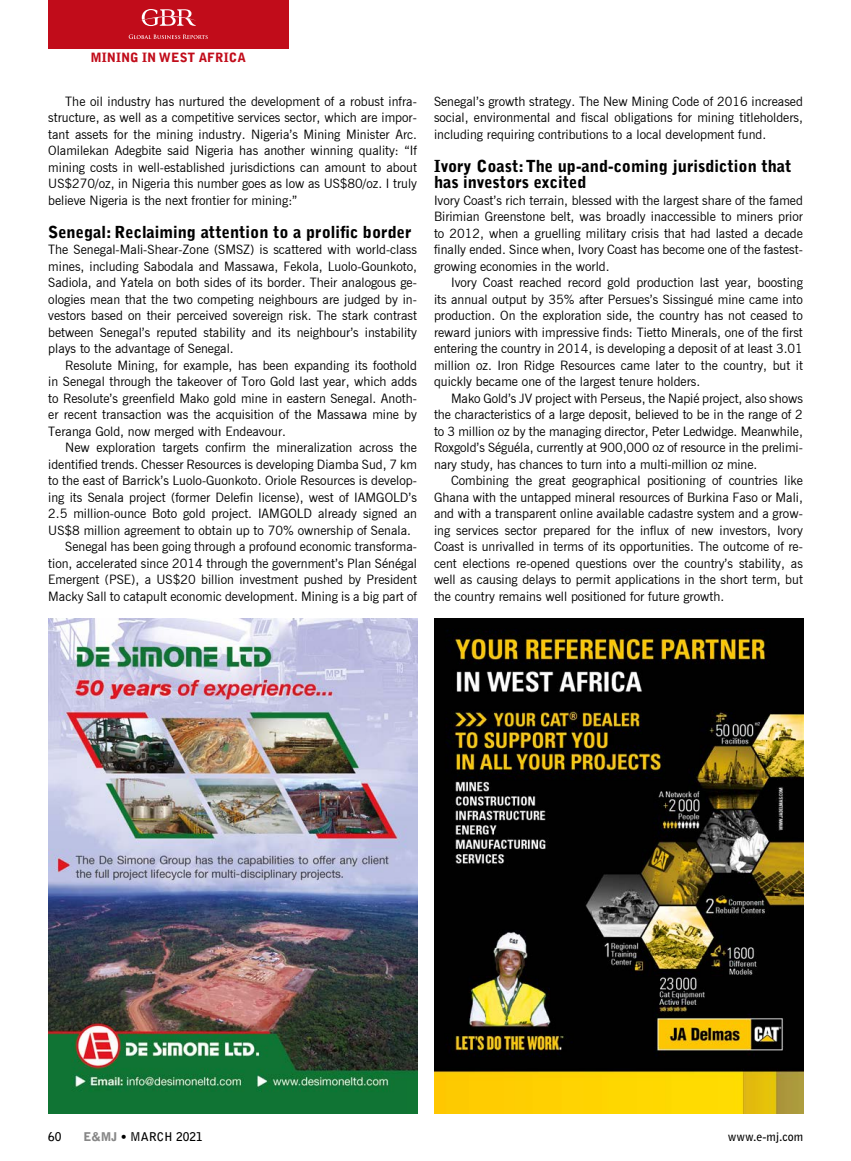
<style>
.page{position:relative;width:851px;height:1161px;background:#fff}
.page>*{position:absolute;margin:0;border:0;box-sizing:border-box;transform-origin:0 0}
.t1{font:900 16.5px/16.5px "Bell Gothic Std";color:#000}
.t2{font:12.75px/16.5px "News Gothic BT";color:#000;text-align:justify}
.t3{font:900 12.75px "Bell Gothic Std";letter-spacing:.005em;color:#c10c1a}
.t4{font:700 12px "Bell Gothic Std";color:#000}
.s1{font-weight:900;color:#878787}
.s2{font-weight:900}
</style>
<div class="page">
<div style="left:48px;top:0;width:240px;height:48px;background:#c10c1a"></div>
<svg style="left:129px;top:34px;width:79px;height:5px"></svg>
<svg style="left:140px;top:9px;width:56px;height:17px"></svg>
<img style="left:48px;top:619px;width:369px;height:494px">
<img style="left:434px;top:619px;width:369px;height:494px">
<p class="t3" style="left:90px;top:50px;width:157px">MINING IN WEST AFRICA</p>
<p class="t2" style="left:48px;top:93px;width:370px;text-indent:17px">The oil industry has nurtured the development of a robust infra&shy;structure, as well as a competitive services sector, which are impor&shy;tant assets for the mining industry. Nigeria’s Mining Minister Arc.<br>Olamilekan Adegbite said Nigeria has another winning quality: “If mining costs in well-established jurisdictions can amount to about US$270/oz, in Nigeria this number goes as low as US$80/oz. I truly believe Nigeria is the next frontier for mining:”</p>
<p class="t1" style="left:48px;top:224px;width:365px">Senegal: Reclaiming attention to a prolific border</p>
<p class="t2" style="left:48px;top:241px;width:370px">The Senegal-Mali-Shear-Zone (SMSZ) is scattered with world-class mines, including Sabodala and Massawa, Fekola, Luolo-Gounkoto, Sadiola, and Yatela on both sides of its border. Their analogous ge&shy;ologies mean that the two competing neighbours are judged by in&shy;vestors based on their perceived sovereign risk. The stark contrast between Senegal’s reputed stability and its neighbour’s instability plays to the advantage of Senegal.</p>
<p class="t2" style="left:48px;top:357px;width:370px;text-indent:17px">Resolute Mining, for example, has been expanding its foothold in Senegal through the takeover of Toro Gold last year, which adds to Resolute’s greenfield Mako gold mine in eastern Senegal. Anoth&shy;er recent transaction was the acquisition of the Massawa mine by Teranga Gold, now merged with Endeavour.</p>
<p class="t2" style="left:65px;top:439px;width:353px">New exploration targets confirm the mineralization across the</p>
<p class="t2" style="left:48px;top:456px;width:370px">identified trends. Chesser Resources is developing Diamba Sud, 7 km</p>
<p class="t2" style="left:48px;top:472px;width:370px">to the east of Barrick’s Luolo-Guonkoto. Oriole Resources is develop-</p>
<p class="t2" style="left:48px;top:489px;width:370px">ing its Senala project (former Delefin license), west of IAMGOLD’s</p>
<p class="t2" style="left:48px;top:505px;width:370px">2.5 million-ounce Boto gold project. IAMGOLD already signed an</p>
<p class="t2" style="left:48px;top:522px;width:364px">US$8 million agreement to obtain up to 70% ownership of Senala.</p>
<p class="t2" style="left:65px;top:538px;width:353px">Senegal has been going through a profound economic transforma-</p>
<p class="t2" style="left:48px;top:555px;width:370px">tion, accelerated since 2014 through the government’s Plan Sénégal</p>
<p class="t2" style="left:48px;top:571px;width:370px">Emergent (PSE), a US$20 billion investment pushed by President</p>
<p class="t2" style="left:48px;top:588px;width:370px">Macky Sall to catapult economic development. Mining is a big part of</p>
<p class="t2" style="left:434px;top:93px;width:370px">Senegal’s growth strategy. The New Mining Code of 2016 increased social, environmental and fiscal obligations for mining titleholders, including requiring contributions to a local development fund.</p>
<p class="t1" style="left:434px;top:158px;width:359px">Ivory Coast: The up-and-coming jurisdiction that has investors excited</p>
<p class="t2" style="left:434px;top:192px;width:370px">Ivory Coast’s rich terrain, blessed with the largest share of the famed Birimian Greenstone belt, was broadly inaccessible to miners prior to 2012, when a gruelling military crisis that had lasted a decade finally ended. Since when, Ivory Coast has become one of the fastest&shy;growing economies in the world.</p>
<p class="t2" style="left:434px;top:274px;width:370px;text-indent:17px">Ivory Coast reached record gold production last year, boosting its annual output by 35% after Persues’s Sissingué mine came into production. On the exploration side, the country has not ceased to reward juniors with impressive finds: Tietto Minerals, one of the first entering the country in 2014, is developing a deposit of at least 3.01 million oz. Iron Ridge Resources came later to the country, but it quickly became one of the largest tenure holders.</p>
<p class="t2" style="left:434px;top:390px;width:370px;text-indent:17px">Mako Gold’s JV project with Perseus, the Napié project, also shows the characteristics of a large deposit, believed to be in the range of 2 to 3 million oz by the managing director, Peter Ledwidge. Meanwhile, Roxgold’s Séguéla, currently at 900,000 oz of resource in the prelimi&shy;nary study, has chances to turn into a multi-million oz mine.</p>
<p class="t2" style="left:434px;top:472px;width:370px;text-indent:17px">Combining the great geographical positioning of countries like Ghana with the untapped mineral resources of Burkina Faso or Mali, and with a transparent online available cadastre system and a grow&shy;ing services sector prepared for the influx of new investors, Ivory Coast is unrivalled in terms of its opportunities. The outcome of re&shy;cent elections re-opened questions over the country’s stability, as well as causing delays to permit applications in the short term, but the country remains well positioned for future growth.</p>
<p class="t4" style="left:48px;top:1130px;width:15px">60</p>
<p class="t4" style="left:83px;top:1130px;width:121px"><span class="s1">E&amp;MJ</span> <span class="s2">•</span> MARCH 2021</p>
<p class="t4" style="left:727px;top:1130px;width:77px">www.e-mj.com</p>
</div>
